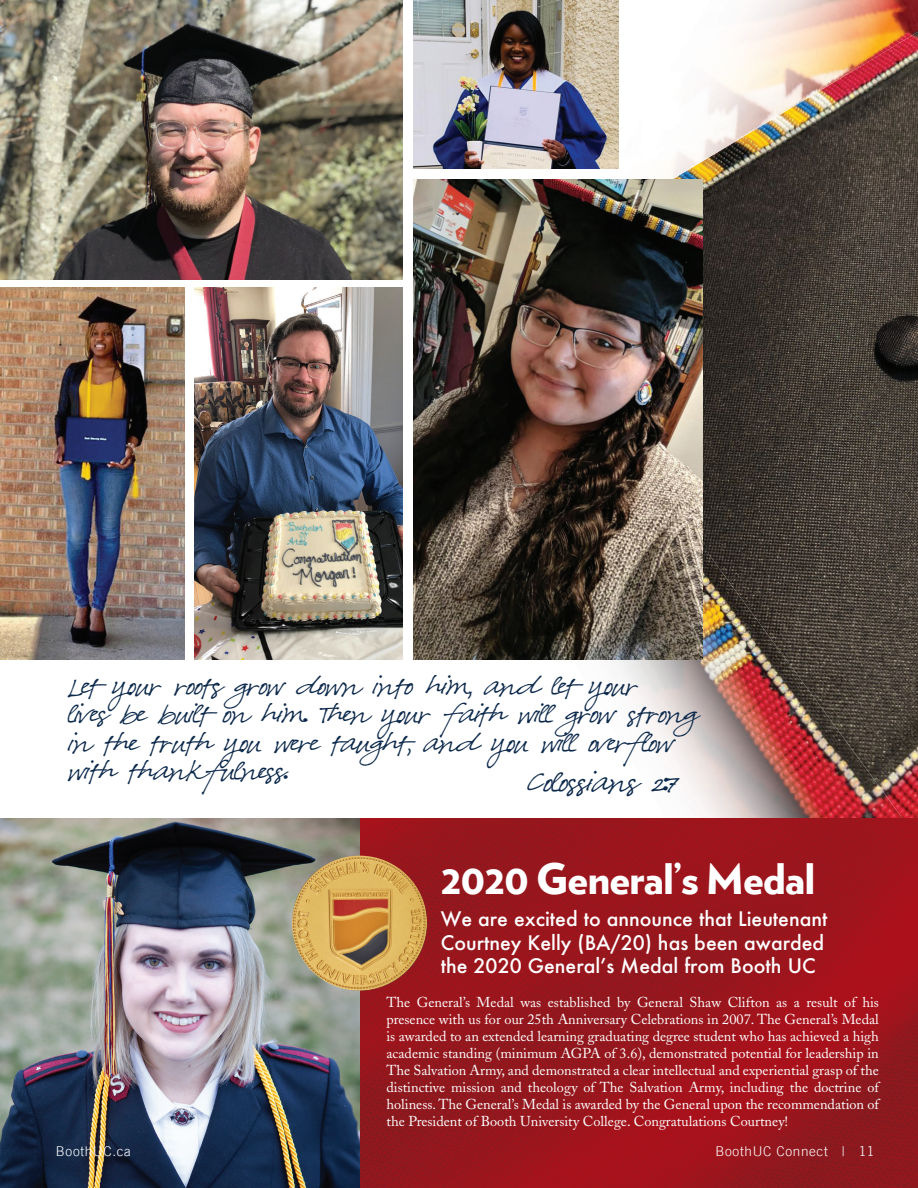
<style>
.page{position:relative;width:918px;height:1188px;background:#fff}
.page>*{position:absolute;margin:0;border:0;box-sizing:border-box;transform-origin:0 0}
.t1{font:900 42px "Verlag";letter-spacing:-.02em;color:#fff}
.t2{font:21px "Pea Olson";letter-spacing:-.085em;color:#0c294b}
.t3{font:19.5px/28.5px "Pea Olson";letter-spacing:-.085em;color:#0c294b}
.t4{font:500 19.5px/23.4px "Futura";color:#fff}
.t5{font:14.25px/17.1px "Adobe Caslon";color:#fff;text-align:justify}
.t6{font:300 13.5px "Trade Gothic LT";letter-spacing:.05em;color:#fff}
</style>
<div class="page">
<img style="left:702px;top:253px;width:216px;height:565px">
<img style="left:549px;top:555px;width:354px;height:263px">
<img style="left:366px;top:279px;width:37px;height:1px">
<img style="left:669px;top:0;width:249px;height:253px">
<img style="left:413px;top:179px;width:289px;height:480px">
<img style="left:360px;top:818px;width:558px;height:370px">
<img style="left:0;top:818px;width:360px;height:370px">
<img style="left:292px;top:856px;width:135px;height:135px;border-radius:68px">
<img style="left:0;top:287px;width:185px;height:372px">
<img style="left:195px;top:287px;width:208px;height:372px">
<img style="left:0;top:0;width:403px;height:279px">
<img style="left:413px;top:0;width:206px;height:169px">
<h3 class="t3" style="left:68px;top:673px;width:644px">Let your roots grow down into him, and let your<br>lives be built on him. Then your faith will grow strong in the truth you were taught, and you will overflow with thankfulness.</h3>
<h2 class="t2" style="left:528px;top:771px;width:154px">Colossians 2:7</h2>
<h1 class="t1" style="left:441px;top:844px;width:376px">2020 General’s Medal</h1>
<h3 class="t4" style="left:441px;top:907px;width:388px">We are excited to announce that Lieutenant<br>Courtney Kelly (BA/20) has been awarded the 2020 Generalʼs Medal from Booth UC</h3>
<p class="t5" style="left:386px;top:993px;width:494px">The General’s Medal was established by General Shaw Clifton as a result of his presence with us for our 25th Anniversary Celebrations in 2007. The General’s Medal is awarded to an extended learning graduating degree student who has achieved a high academic standing (minimum AGPA of 3.6), demonstrated potential for leadership in The Salvation Army, and demonstrated a clear intellectual and experiential grasp of the distinctive mission and theology of The Salvation Army, including the doctrine of holiness. The General’s Medal is awarded by the General upon the recommendation of the President of Booth University College. Congratulations Courtney!</p>
<p class="t6" style="left:56px;top:1143px;width:77px">BoothUC.ca</p>
<p class="t6" style="left:716px;top:1143px;width:160px">BoothUC Connect | 11</p>
</div>
